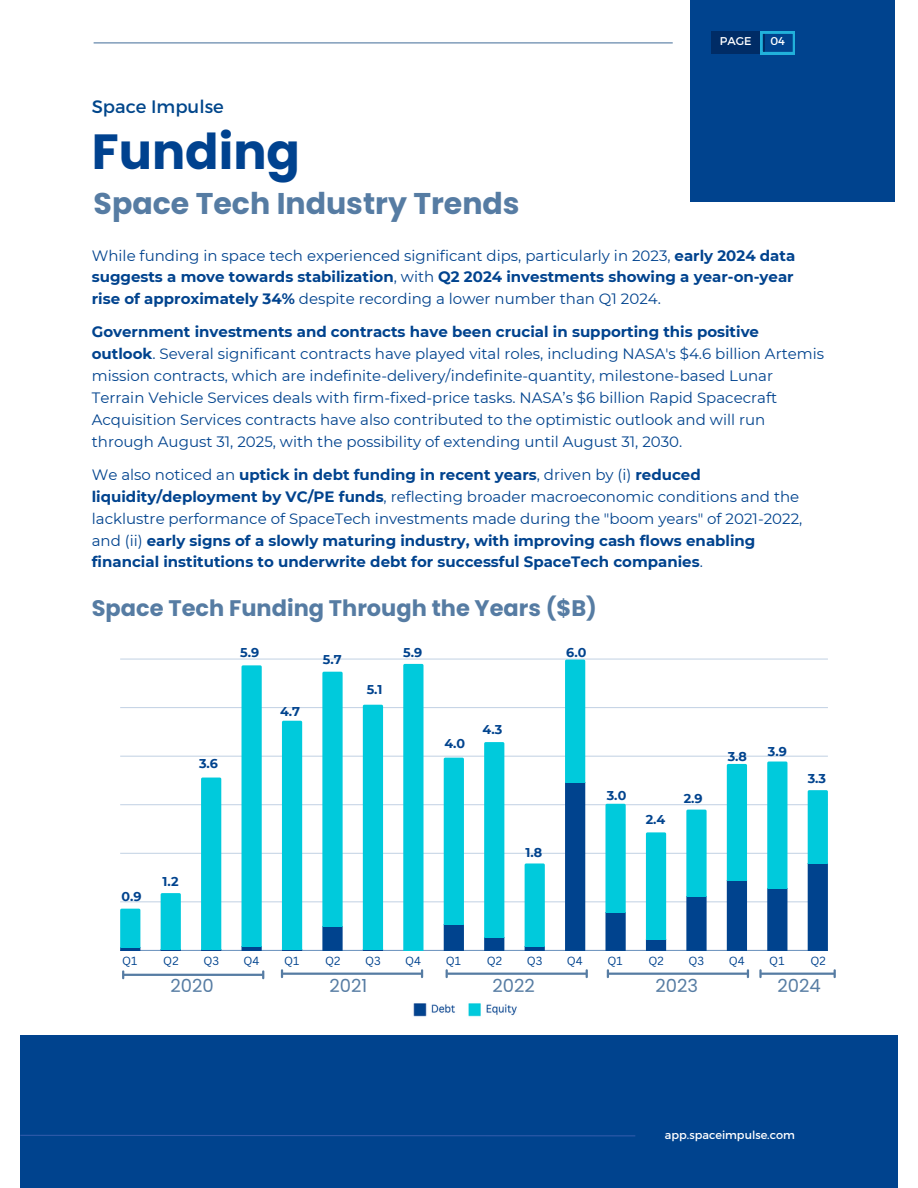
<style>
.page{position:relative;width:918px;height:1188px;background:#fff}
.page>*{position:absolute;margin:0;border:0;box-sizing:border-box;transform-origin:0 0}
.t1{font:700 49.35px "Poppins";color:#00428f}
.t2{font:700 30px "Poppins";color:#567ca3}
.t3{font:700 22.5px "Poppins";color:#567ca3}
.t4{font:18px "Poppins";color:#567ca3}
.t5{font:18px "Montserrat";color:#00468b}
.t6{font:15px/21.9px "Montserrat";color:#00438e;text-align:justify}
.t7{font:700 15px/21.9px "Montserrat";color:#00438e}
.t8{font:700 12.75px "Montserrat";color:#00438e}
.t9{font:11.55px "Canva Sans";color:#00438e}
.t10{font:11.25px "Montserrat";color:#fff}
.s1{font-weight:700}
.s2{font-weight:400}
</style>
<div class="page">
<div style="left:690px;top:0;width:204px;height:201px;background:#00438e"></div>
<div style="left:711px;top:32px;width:54px;height:22px;background:#002c66"></div>
<svg style="left:761px;top:32px;width:34px;height:22px"></svg>
<hr style="left:120px;top:950px;width:708px;height:1px;background:#00438e;opacity:.6">
<hr style="left:120px;top:902px;width:708px;height:1px;background:#e9eef5">
<hr style="left:120px;top:853px;width:708px;height:1px;background:#cddae8">
<hr style="left:120px;top:804px;width:708px;height:1px;background:#cedae9">
<hr style="left:120px;top:756px;width:708px;height:1px;background:#d4dfeb">
<hr style="left:120px;top:707px;width:708px;height:1px;background:#c7d5e6">
<hr style="left:120px;top:659px;width:708px;height:1px;background:#dce5ef">
<svg style="left:120px;top:909px;width:20px;height:41px"></svg>
<svg style="left:161px;top:893px;width:20px;height:57px"></svg>
<div style="left:201px;top:778px;width:20px;height:172px;background:#00cadc"></div>
<div style="left:242px;top:665px;width:20px;height:285px;background:#00cadc"></div>
<div style="left:282px;top:721px;width:20px;height:229px;background:#00cadc"></div>
<svg style="left:322px;top:672px;width:21px;height:278px;background:#09c1d6"></svg>
<div style="left:363px;top:705px;width:20px;height:246px;background:#00cadc"></div>
<svg style="left:403px;top:664px;width:21px;height:286px;background:#09cbdd"></svg>
<svg style="left:444px;top:758px;width:20px;height:192px;background:#00b8d1"></svg>
<svg style="left:484px;top:742px;width:20px;height:208px;background:#02c2d7"></svg>
<svg style="left:525px;top:863px;width:20px;height:87px;background:#03c6d9"></svg>
<svg style="left:565px;top:660px;width:20px;height:290px;background:#007caf"></svg>
<svg style="left:605px;top:804px;width:21px;height:146px;background:#09aaca"></svg>
<svg style="left:646px;top:832px;width:20px;height:118px;background:#00bed5"></svg>
<svg style="left:686px;top:810px;width:21px;height:140px;background:#099ac0"></svg>
<svg style="left:727px;top:764px;width:20px;height:186px;background:#0097bf"></svg>
<svg style="left:767px;top:762px;width:20px;height:188px;background:#039fc3"></svg>
<svg style="left:808px;top:790px;width:20px;height:160px;background:#0181b2"></svg>
<hr style="left:608px;top:973px;width:139px;height:2px;background:#567ca3">
<svg style="left:607px;top:970px;width:2px;height:7px"></svg>
<svg style="left:747px;top:970px;width:2px;height:7px"></svg>
<hr style="left:761px;top:973px;width:73px;height:2px;background:#567ca3">
<svg style="left:759px;top:970px;width:3px;height:7px"></svg>
<svg style="left:834px;top:970px;width:2px;height:7px"></svg>
<hr style="left:447px;top:973px;width:139px;height:2px;background:#567ca3">
<svg style="left:446px;top:970px;width:2px;height:7px"></svg>
<svg style="left:586px;top:970px;width:2px;height:7px"></svg>
<hr style="left:283px;top:973px;width:138px;height:2px;background:#567ca3">
<svg style="left:281px;top:970px;width:2px;height:7px"></svg>
<svg style="left:421px;top:970px;width:2px;height:7px"></svg>
<hr style="left:124px;top:974px;width:139px;height:2px;background:#567ca3">
<svg style="left:122px;top:971px;width:2px;height:7px"></svg>
<svg style="left:262px;top:971px;width:2px;height:7px"></svg>
<div style="left:20px;top:1035px;width:878px;height:153px;background:#00438e"></div>
<svg style="left:20px;top:1135px;width:615px;height:2px"></svg>
<hr style="left:94px;top:42px;width:579px;height:1px;background:#567ca3">
<img style="left:413px;top:1003px;width:104px;height:14px">
<p class="t5" style="left:92px;top:95px;width:133px">Space Impulse</p>
<h3 class="t1" style="left:92px;top:117px;width:210px">Funding</h3>
<h6 class="t2" style="left:94px;top:183px;width:428px">Space Tech Industry Trends</h6>
<h5 class="t10" style="left:720px;top:34px;width:33px">PAGE</h5>
<h5 class="t10" style="left:770px;top:34px;width:16px">04</h5>
<p class="t6" style="left:92px;top:244px;width:705px">While funding in space tech experienced significant dips, particularly in 2023, <span class="s1">early 2024 data suggests a move towards stabilization</span>, with <span class="s1">Q2 2024 investments showing a year-on-year rise of approximately 34%</span> despite recording a lower number than Q1 2024.</p>
<p class="t6" style="left:92px;top:321px;width:734px;text-align:left"><span class="s1">Government investments and contracts have been crucial in supporting this positive outlook</span>. Several significant contracts have played vital roles, including NASA's $4.6 billion Artemis mission contracts, which are indefinite-delivery/indefinite-quantity, milestone-based Lunar Terrain Vehicle Services deals with firm-fixed-price tasks. NASA’s $6 billion Rapid Spacecraft Acquisition Services contracts have also contributed to the optimistic outlook and will run through August 31, 2025, with the possibility of extending until August 31, 2030.</p>
<h5 class="t7" style="left:92px;top:464px;width:712px"><span class="s2">We also noticed an</span> uptick in debt funding in recent years<span class="s2">, driven by (i)</span> reduced liquidity/deployment by VC/PE funds<span class="s2">, reflecting broader macroeconomic conditions and the lacklustre performance of SpaceTech investments made during the "boom years" of 2021-2022, and (ii)</span> early signs of a slowly maturing industry, with improving cash flows enabling financial institutions to underwrite debt for successful SpaceTech companies<span class="s2">.</span></h5>
<h6 class="t3" style="left:92px;top:593px;width:507px">Space Tech Funding Through the Years ($B)</h6>
<h6 class="t8" style="left:199px;top:756px;width:21px">3.6</h6>
<h6 class="t8" style="left:240px;top:645px;width:21px">5.9</h6>
<h6 class="t8" style="left:280px;top:704px;width:22px">4.7</h6>
<h6 class="t8" style="left:323px;top:652px;width:20px">5.7</h6>
<h6 class="t8" style="left:121px;top:888px;width:22px">0.9</h6>
<h6 class="t8" style="left:163px;top:874px;width:17px">1.2</h6>
<h6 class="t8" style="left:367px;top:682px;width:17px">5.1</h6>
<h4 class="t8" style="left:403px;top:645px;width:21px">5.9</h4>
<h6 class="t8" style="left:444px;top:736px;width:22px">4.0</h6>
<h6 class="t8" style="left:483px;top:722px;width:21px">4.3</h6>
<h6 class="t8" style="left:526px;top:845px;width:18px">1.8</h6>
<h6 class="t8" style="left:566px;top:645px;width:22px">6.0</h6>
<h6 class="t8" style="left:607px;top:787px;width:21px">3.0</h6>
<h4 class="t8" style="left:646px;top:812px;width:21px">2.4</h4>
<h4 class="t8" style="left:684px;top:791px;width:20px">2.9</h4>
<h4 class="t8" style="left:728px;top:749px;width:21px">3.8</h4>
<p class="t8" style="left:768px;top:743px;width:21px">3.9</p>
<h4 class="t8" style="left:808px;top:770px;width:20px">3.3</h4>
<p class="t9" style="left:122px;top:953px;width:17px">Q1</p>
<p class="t9" style="left:163px;top:953px;width:17px">Q2</p>
<p class="t9" style="left:203px;top:953px;width:17px">Q3</p>
<p class="t9" style="left:243px;top:953px;width:17px">Q4</p>
<p class="t9" style="left:284px;top:953px;width:17px">Q1</p>
<p class="t9" style="left:325px;top:953px;width:17px">Q2</p>
<p class="t9" style="left:365px;top:953px;width:17px">Q3</p>
<p class="t9" style="left:405px;top:953px;width:17px">Q4</p>
<p class="t9" style="left:446px;top:953px;width:17px">Q1</p>
<p class="t9" style="left:487px;top:953px;width:17px">Q2</p>
<p class="t9" style="left:527px;top:953px;width:17px">Q3</p>
<p class="t9" style="left:567px;top:953px;width:17px">Q4</p>
<p class="t9" style="left:608px;top:953px;width:17px">Q1</p>
<p class="t9" style="left:649px;top:953px;width:17px">Q2</p>
<p class="t9" style="left:689px;top:953px;width:17px">Q3</p>
<p class="t9" style="left:729px;top:953px;width:17px">Q4</p>
<p class="t9" style="left:769px;top:953px;width:17px">Q1</p>
<p class="t9" style="left:810px;top:953px;width:17px">Q2</p>
<h4 class="t4" style="left:171px;top:973px;width:45px">2020</h4>
<h6 class="t4" style="left:329px;top:973px;width:39px">2021</h6>
<h6 class="t4" style="left:492px;top:973px;width:44px">2022</h6>
<h6 class="t4" style="left:656px;top:973px;width:44px">2023</h6>
<h6 class="t4" style="left:777px;top:973px;width:45px">2024</h6>
<h1 class="t10" style="left:665px;top:1127px;width:131px">app.spaceimpulse.com</h1>
</div>
